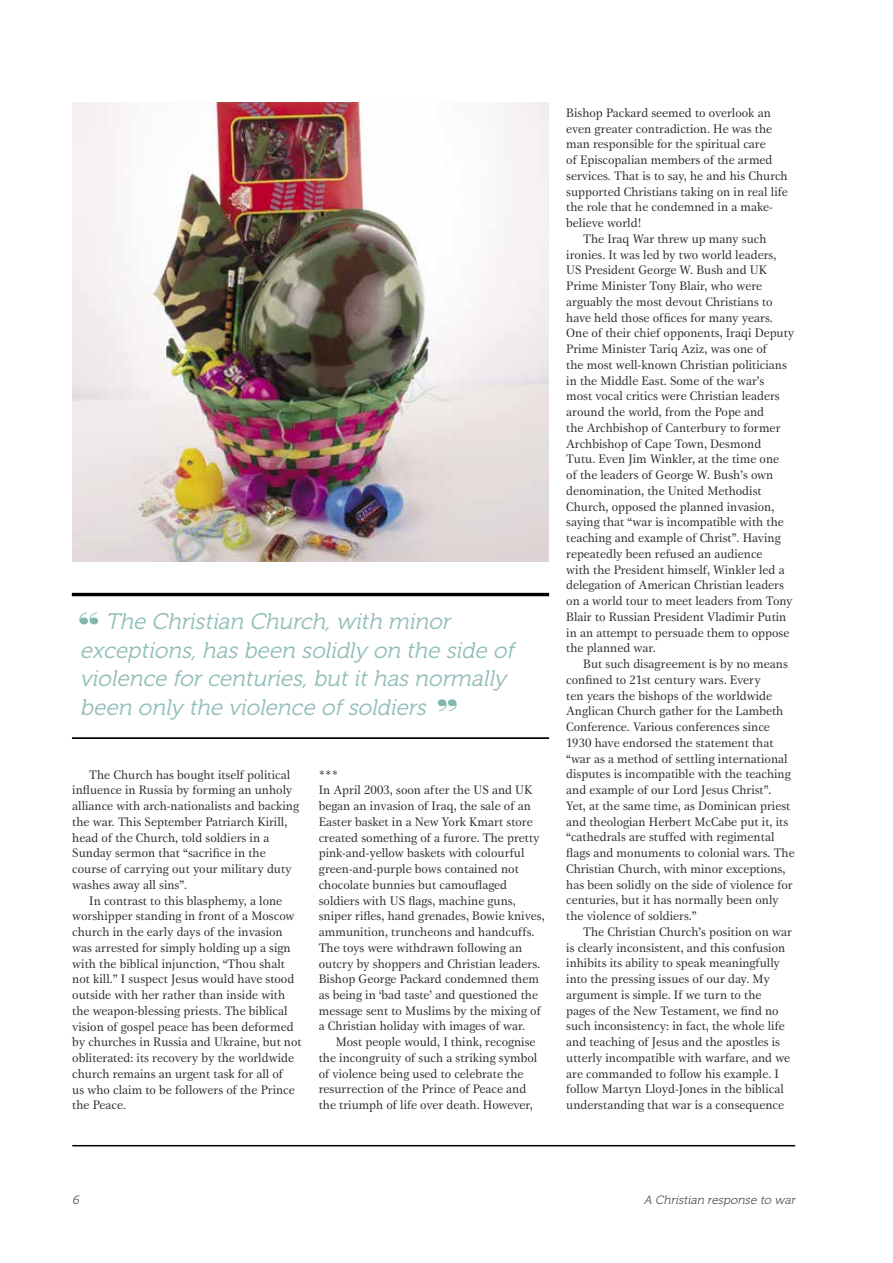
<style>
.page{position:relative;width:893px;height:1263px;background:#fff}
.page>*{position:absolute;margin:0;border:0;box-sizing:border-box;transform-origin:0 0}
.t1{font:italic 22.5px/28.5px "Museo 300";color:#8fbdb7}
.t2{font:12.75px/15.8px "Gamma EF";color:#292929}
.t3{font:italic 12px "Museo 300";color:#555}
</style>
<div class="page">
<svg style="left:79px;top:612px;width:19px;height:12px"></svg>
<hr style="left:72px;top:593px;width:477px;height:3px;background:#000">
<hr style="left:72px;top:737px;width:477px;height:2px;background:#000">
<svg style="left:438px;top:699px;width:19px;height:12px"></svg>
<img style="left:72px;top:102px;width:476px;height:459px">
<hr style="left:72px;top:1145px;width:723px;height:1px;background:#000">
<h1 class="t1" style="left:80px;top:608px;width:440px;text-indent:26px">The Christian Church,with minor exceptions,hasbeen solidly on the side of violence forcenturies,butithasnormally been only the violence ofsoldiers</h1>
<p class="t2" style="left:72px;top:766px;width:228px;text-indent:17px">The Church has bought itself political influence in Russia by forming an unholy alliance with arch-nationalists and backing the war. This September Patriarch Kirill, head of the Church, told soldiers in a Sunday sermon that “sacrifice in the course of carrying out your military duty washes away all sins”.</p>
<p class="t2" style="left:72px;top:892px;width:231px;text-indent:17px">In contrast to this blasphemy, a lone worshipper standing in front of a Moscow church in the early days of the invasion was arrested for simply holding up a sign with the biblical injunction, “Thou shalt not kill.” I suspect Jesus would have stood outside with her rather than inside with the weapon-blessing priests. The biblical vision of gospel peace has been deformed by churches in Russia and Ukraine, but not obliterated: its recovery by the worldwide church remains an urgent task for all of<br>us who claim to be followers of the Prince the Peace.</p>
<p class="t2" style="left:319px;top:766px;width:227px">***<br>In April 2003, soon after the US and UK began an invasion of Iraq, the sale of an Easter basket in a New York Kmart store created something of a furore. The pretty pink-and-yellow baskets with colourful green-and-purple bows contained not chocolate bunnies but camouflaged soldiers with US flags, machine guns, sniper rifles, hand grenades, Bowie knives, ammunition, truncheons and handcuffs.<br>The toys were withdrawn following an outcry by shoppers and Christian leaders.<br>Bishop George Packard condemned them as being in ‘bad taste’ and questioned the message sent to Muslims by the mixing of a Christian holiday with images of war.</p>
<p class="t2" style="left:319px;top:1034px;width:220px;text-indent:17px">Most people would, I think, recognise the incongruity of such a striking symbol of violence being used to celebrate the resurrection of the Prince of Peace and the triumph of life over death. However,</p>
<p class="t2" style="left:566px;top:105px;width:206px">Bishop Packard seemed to overlook an</p>
<p class="t2" style="left:566px;top:120px;width:208px">even greater contradiction. He was the</p>
<p class="t2" style="left:566px;top:136px;width:201px">man responsible for the spiritual care</p>
<p class="t2" style="left:566px;top:152px;width:208px">of Episcopalian members of the armed</p>
<p class="t2" style="left:566px;top:168px;width:223px">services. That is to say, he and his Church</p>
<p class="t2" style="left:566px;top:183px;width:223px">supported Christians taking on in real life</p>
<p class="t2" style="left:566px;top:199px;width:208px">the role that he condemned in a make-</p>
<p class="t2" style="left:566px;top:215px;width:77px">believe world!</p>
<p class="t2" style="left:583px;top:231px;width:185px">The Iraq War threw up many such</p>
<p class="t2" style="left:566px;top:246px;width:212px">ironies. It was led by two world leaders,</p>
<p class="t2" style="left:566px;top:262px;width:202px">US President George W. Bush and UK</p>
<p class="t2" style="left:566px;top:278px;width:197px">Prime Minister Tony Blair, who were</p>
<p class="t2" style="left:566px;top:294px;width:208px">arguably the most devout Christians to</p>
<p class="t2" style="left:566px;top:309px;width:208px">have held those offices for many years.</p>
<p class="t2" style="left:566px;top:325px;width:230px">One of their chief opponents, Iraqi Deputy</p>
<p class="t2" style="left:566px;top:341px;width:202px">Prime Minister Tariq Aziz, was one of</p>
<p class="t2" style="left:566px;top:357px;width:222px">the most well-known Christian politicians</p>
<p class="t2" style="left:566px;top:372px;width:200px">in the Middle East. Some of the war’s</p>
<p class="t2" style="left:566px;top:388px;width:215px">most vocal critics were Christian leaders</p>
<p class="t2" style="left:566px;top:404px;width:199px">around the world, from the Pope and</p>
<p class="t2" style="left:566px;top:420px;width:216px">the Archbishop of Canterbury to former</p>
<p class="t2" style="left:566px;top:435px;width:197px">Archbishop of Cape Town, Desmond</p>
<p class="t2" style="left:566px;top:451px;width:214px">Tutu. Even Jim Winkler, at the time one</p>
<p class="t2" style="left:566px;top:467px;width:209px">of the leaders of George W. Bush’s own</p>
<p class="t2" style="left:566px;top:483px;width:197px">denomination, the United Methodist</p>
<p class="t2" style="left:566px;top:498px;width:210px">Church, opposed the planned invasion,</p>
<p class="t2" style="left:566px;top:514px;width:219px">saying that “war is incompatible with the</p>
<p class="t2" style="left:566px;top:530px;width:216px">teaching and example of Christ”. Having</p>
<p class="t2" style="left:566px;top:545px;width:198px">repeatedly been refused an audience</p>
<p class="t2" style="left:566px;top:561px;width:220px">with the President himself, Winkler led a</p>
<p class="t2" style="left:566px;top:577px;width:219px">delegation of American Christian leaders</p>
<p class="t2" style="left:566px;top:593px;width:228px">on a world tour to meet leaders from Tony</p>
<p class="t2" style="left:566px;top:608px;width:222px">Blair to Russian President Vladimir Putin</p>
<p class="t2" style="left:566px;top:624px;width:225px">in an attempt to persuade them to oppose</p>
<p class="t2" style="left:566px;top:640px;width:91px">the planned war.</p>
<p class="t2" style="left:583px;top:656px;width:206px">But such disagreement is by no means</p>
<p class="t2" style="left:566px;top:671px;width:196px">confined to 21st century wars. Every</p>
<p class="t2" style="left:566px;top:687px;width:207px">ten years the bishops of the worldwide</p>
<p class="t2" style="left:566px;top:703px;width:219px">Anglican Church gather for the Lambeth</p>
<p class="t2" style="left:566px;top:719px;width:205px">Conference. Various conferences since</p>
<p class="t2" style="left:566px;top:734px;width:209px">1930 have endorsed the statement that</p>
<p class="t2" style="left:566px;top:750px;width:223px">“war as a method of settling international</p>
<p class="t2" style="left:566px;top:766px;width:226px">disputes is incompatible with the teaching</p>
<p class="t2" style="left:566px;top:782px;width:207px">and example of our Lord Jesus Christ”.</p>
<p class="t2" style="left:566px;top:797px;width:226px">Yet, at the same time, as Dominican priest</p>
<p class="t2" style="left:566px;top:813px;width:223px">and theologian Herbert McCabe put it, its</p>
<p class="t2" style="left:566px;top:829px;width:210px">“cathedrals are stuffed with regimental</p>
<p class="t2" style="left:566px;top:845px;width:230px">flags and monuments to colonial wars. The</p>
<p class="t2" style="left:566px;top:860px;width:221px">Christian Church, with minor exceptions,</p>
<p class="t2" style="left:566px;top:876px;width:228px">has been solidly on the side of violence for</p>
<p class="t2" style="left:566px;top:892px;width:214px">centuries, but it has normally been only</p>
<p class="t2" style="left:566px;top:908px;width:132px">the violence of soldiers.”</p>
<p class="t2" style="left:583px;top:923px;width:210px">The Christian Church’s position on war</p>
<p class="t2" style="left:566px;top:939px;width:221px">is clearly inconsistent, and this confusion</p>
<p class="t2" style="left:566px;top:955px;width:215px">inhibits its ability to speak meaningfully</p>
<p class="t2" style="left:566px;top:971px;width:205px">into the pressing issues of our day. My</p>
<p class="t2" style="left:566px;top:986px;width:197px">argument is simple. If we turn to the</p>
<p class="t2" style="left:566px;top:1002px;width:214px">pages of the New Testament, we find no</p>
<p class="t2" style="left:566px;top:1018px;width:220px">such inconsistency: in fact, the whole life</p>
<p class="t2" style="left:566px;top:1034px;width:215px">and teaching of Jesus and the apostles is</p>
<p class="t2" style="left:566px;top:1049px;width:225px">utterly incompatible with warfare, and we</p>
<p class="t2" style="left:566px;top:1065px;width:214px">are commanded to follow his example. I</p>
<p class="t2" style="left:566px;top:1081px;width:219px">follow Martyn Lloyd-Jones in the biblical</p>
<p class="t2" style="left:566px;top:1097px;width:219px">understanding that war is a consequence</p>
<p class="t3" style="left:72px;top:1193px;width:11px">6</p>
<p class="t3" style="left:644px;top:1193px;width:156px">A Christian response to war</p>
</div>
